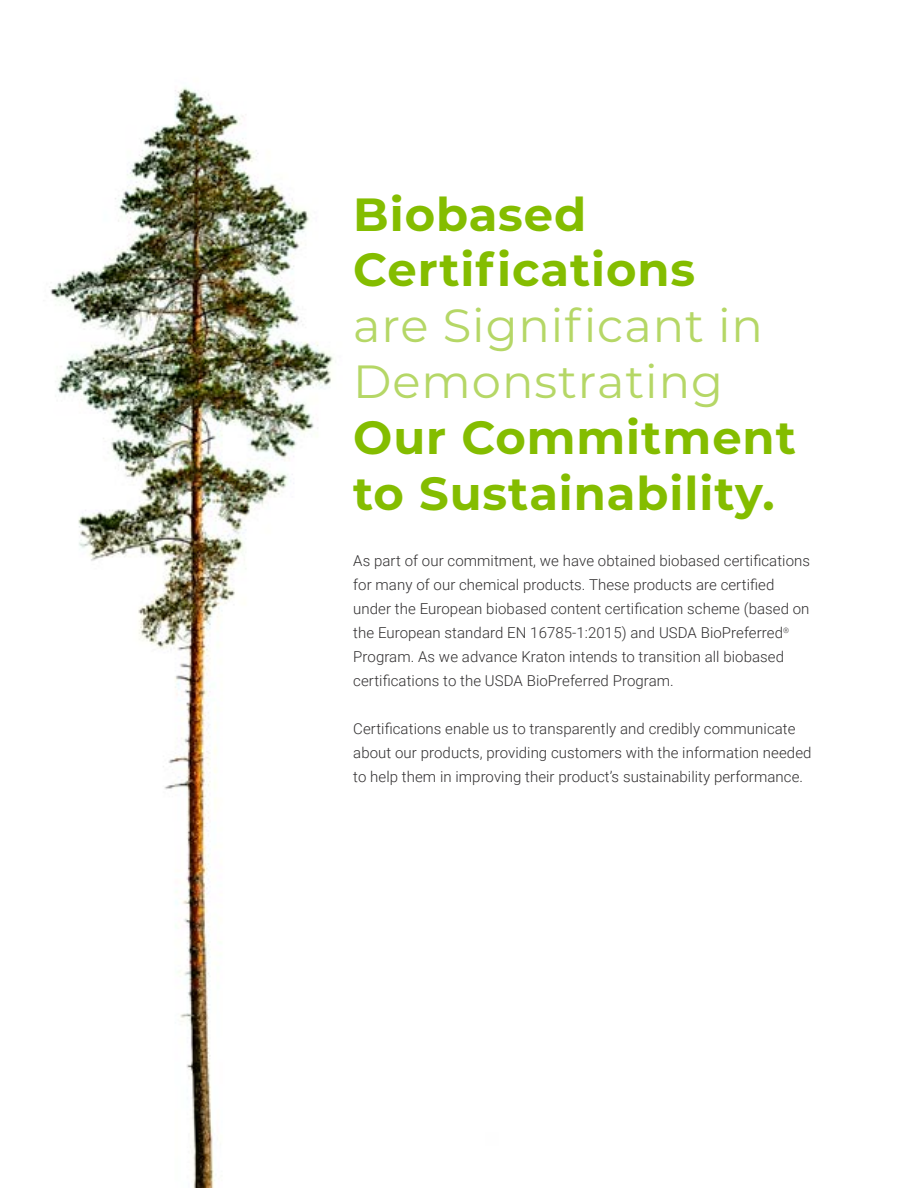
<style>
.page{position:relative;width:918px;height:1188px;background:#fff}
.page>*{position:absolute;margin:0;border:0;box-sizing:border-box;transform-origin:0 0}
.body{font:46.5px/55.8px "Montserrat";letter-spacing:.02em;color:#b5d766}
.body-2{font:700 46.5px "Montserrat";letter-spacing:.02em;color:#84bd00}
.body-3{font:300 15px/24px "Roboto";letter-spacing:.005em;color:#312f30}
.s1{font-weight:700;color:#84bd00}
</style>
<div class="page">
<img style="left:50px;top:87px;width:283px;height:1101px">
<p class="body" style="left:353px;top:185px;width:411px"><span class="s1">Biobased<br>Certifications </span>are Significant in<br>Demonstrating</p>
<p class="body-2" style="left:353px;top:404px;width:444px">Our Commitment</p>
<p class="body-2" style="left:353px;top:460px;width:423px">to Sustainability.</p>
<p class="body-3" style="left:353px;top:548px;width:458px">As part of our commitment, we have obtained biobased certifications for many of our chemical products. These products are certified under the European biobased content certification scheme (based on the European standard EN 16785-1:2015) and USDA BioPreferred<sup>® </sup>Program. As we advance Kraton intends to transition all biobased certifications to the USDA BioPreferred Program.</p>
<p class="body-3" style="left:353px;top:716px;width:460px">Certifications enable us to transparently and credibly communicate about our products, providing customers with the information needed to help them in improving their product’s sustainability performance.</p>
</div>
